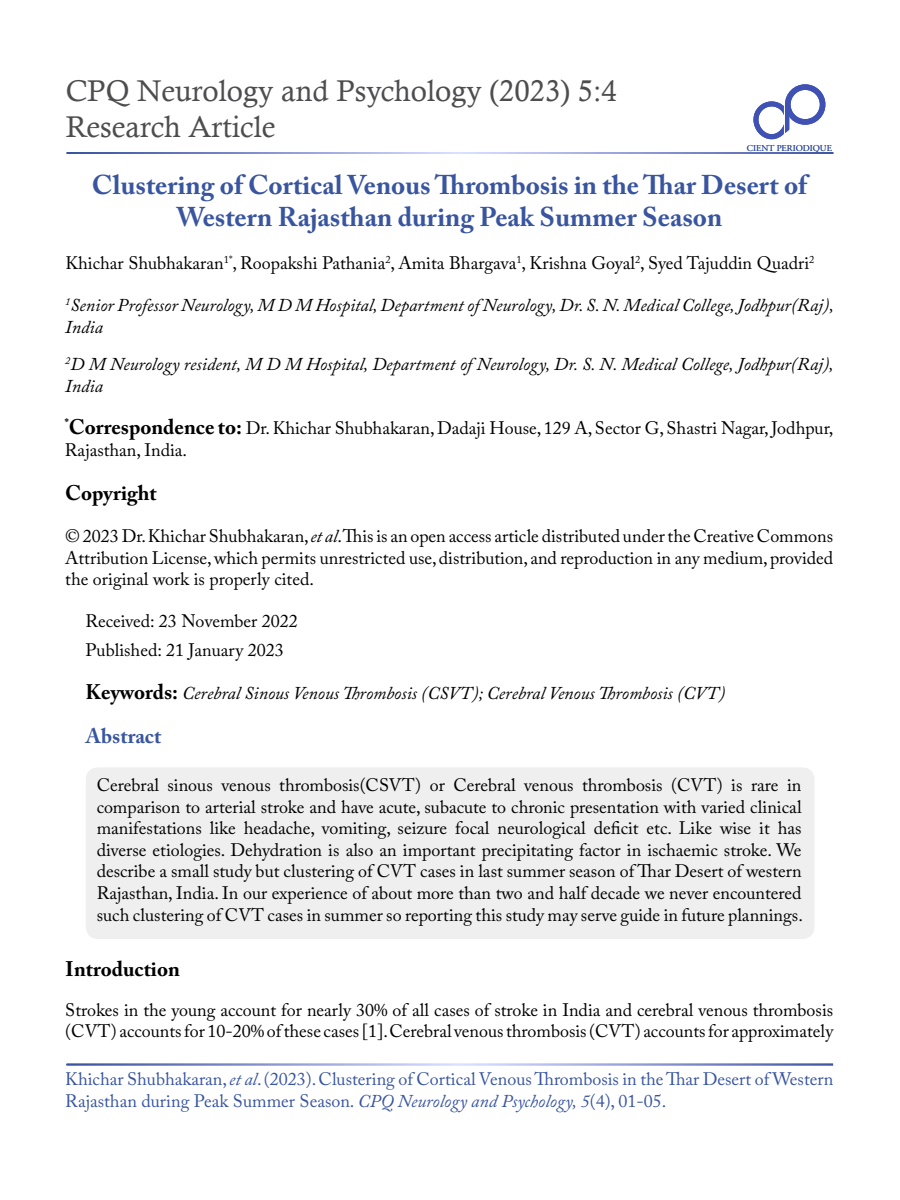
<style>
.page{position:relative;width:900px;height:1200px;background:#fff}
.page>*{position:absolute;margin:0;border:0;box-sizing:border-box;transform-origin:0 0}
.t1{font:30px/36px "Calisto";color:#4d4d4f}
.t2{font:700 27px/32.4px "Adobe Caslon Pro";color:#3955a0;text-align:center}
.t3{font:700 21px "Adobe Caslon Pro";color:#000}
.t4{font:700 21px "Adobe Caslon Pro";color:#3955a0}
.t5{font:18px/21.6px "Adobe Caslon Pro";color:#000}
.t6{font:italic 18px/21.6px "Adobe Caslon Pro";color:#000}
.t7{font:18px/21.6px "Adobe Caslon Pro";color:#3955a0}
.t8{font:9px "Adobe Garamond Pro";color:#3955a0}
.s1{font-weight:700;font-size:21px}
.s2{font-style:italic}
.s3{font-weight:700;font-style:normal;font-size:21px}
</style>
<div class="page">
<div style="left:86px;top:767px;width:729px;height:172px;background:#efeff0;border-radius:12px"></div>
<div style="left:753px;top:101px;width:37px;height:38px;border:5px solid #3f51b5;border-radius:50%"></div>
<svg style="left:784px;top:106px;width:6px;height:23px"></svg>
<hr style="left:785px;top:105px;width:4px;height:29px;background:#3f51b5">
<svg style="left:783px;top:129px;width:7px;height:6px"></svg>
<div style="left:785px;top:84px;width:40px;height:41px;border:6px solid #3f51b5;border-radius:50%"></div>
<h1 class="t1" style="left:66px;top:72px;width:553px">CPQ Neurology and Psychology (2023) 5:4<br>Research Article</h1>
<h2 class="t2" style="left:92px;top:169px;width:717px">Clustering of Cortical Venous Thrombosis in the Thar Desert of<br>Western Rajasthan during Peak Summer Season</h2>
<p class="t5" style="left:65px;top:252px;width:751px">Khichar Shubhakaran<sup>1*</sup>, Roopakshi Pathania<sup>2</sup>, Amita Bhargava<sup>1</sup>, Krishna Goyal<sup>2</sup>, Syed Tajuddin Quadri<sup>2</sup></p>
<p class="t8" style="left:747px;top:142px;width:86px">CIENT PERIODIQUE</p>
<p class="t6" style="left:65px;top:294px;width:770px"><sup>1</sup>Senior Professor Neurology, M D M Hospital, Department of Neurology, Dr. S. N. Medical College, Jodhpur(Raj),<br>India</p>
<p class="t6" style="left:65px;top:353px;width:770px"><sup>2</sup>D M Neurology resident, M D M Hospital, Department of Neurology, Dr. S. N. Medical College, Jodhpur(Raj),<br>India</p>
<p class="t5" style="left:65px;top:417px;width:770px"><sup>*</sup><span class="s1">Correspondence to:</span> Dr. Khichar Shubhakaran, Dadaji House, 129 A, Sector G, Shastri Nagar, Jodhpur,<br>Rajasthan, India.</p>
<p class="t3" style="left:65px;top:481px;width:93px">Copyright</p>
<p class="t5" style="left:65px;top:525px;width:770px;text-align:justify">© 2023 Dr. Khichar Shubhakaran, <span class="s2">et al</span>. This is an open access article distributed under the Creative Commons Attribution License, which permits unrestricted use, distribution, and reproduction in any medium, provided the original work is properly cited.</p>
<p class="t5" style="left:86px;top:606px;width:214px;line-height:29.7px">Received: 23 November 2022<br>Published: 21 January 2023</p>
<p class="t6" style="left:86px;top:682px;width:641px"><span class="s3">Keywords:</span> Cerebral Sinous Venous Thrombosis (CSVT); Cerebral Venous Thrombosis (CVT)</p>
<p class="t4" style="left:86px;top:724px;width:77px">Abstract</p>
<p class="t5" style="left:97px;top:774px;width:708px;text-align:justify">Cerebral sinous venous thrombosis(CSVT) or Cerebral venous thrombosis (CVT) is rare in comparison to arterial stroke and have acute, subacute to chronic presentation with varied clinical manifestations like headache, vomiting, seizure focal neurological deficit etc. Like wise it has diverse etiologies. Dehydration is also an important precipitating factor in ischaemic stroke. We describe a small study but clustering of CVT cases in last summer season of Thar Desert of western Rajasthan, India. In our experience of about more than two and half decade we never encountered such clustering of CVT cases in summer so reporting this study may serve guide in future plannings.</p>
<p class="t3" style="left:65px;top:956px;width:116px">Introduction</p>
<p class="t5" style="left:65px;top:999px;width:769px">Strokes in the young account for nearly 30% of all cases of stroke in India and cerebral venous thrombosis (CVT) accounts for 10-20% of these cases [1]. Cerebral venous thrombosis (CVT) accounts for approximately</p>
<p class="t7" style="left:65px;top:1068px;width:769px">Khichar Shubhakaran, <span class="s2">et al</span>. (2023). Clustering of Cortical Venous Thrombosis in the Thar Desert of Western<br>Rajasthan during Peak Summer Season. <span class="s2">CPQ Neurology and Psychology, 5</span>(4), 01-05.</p>
</div>
